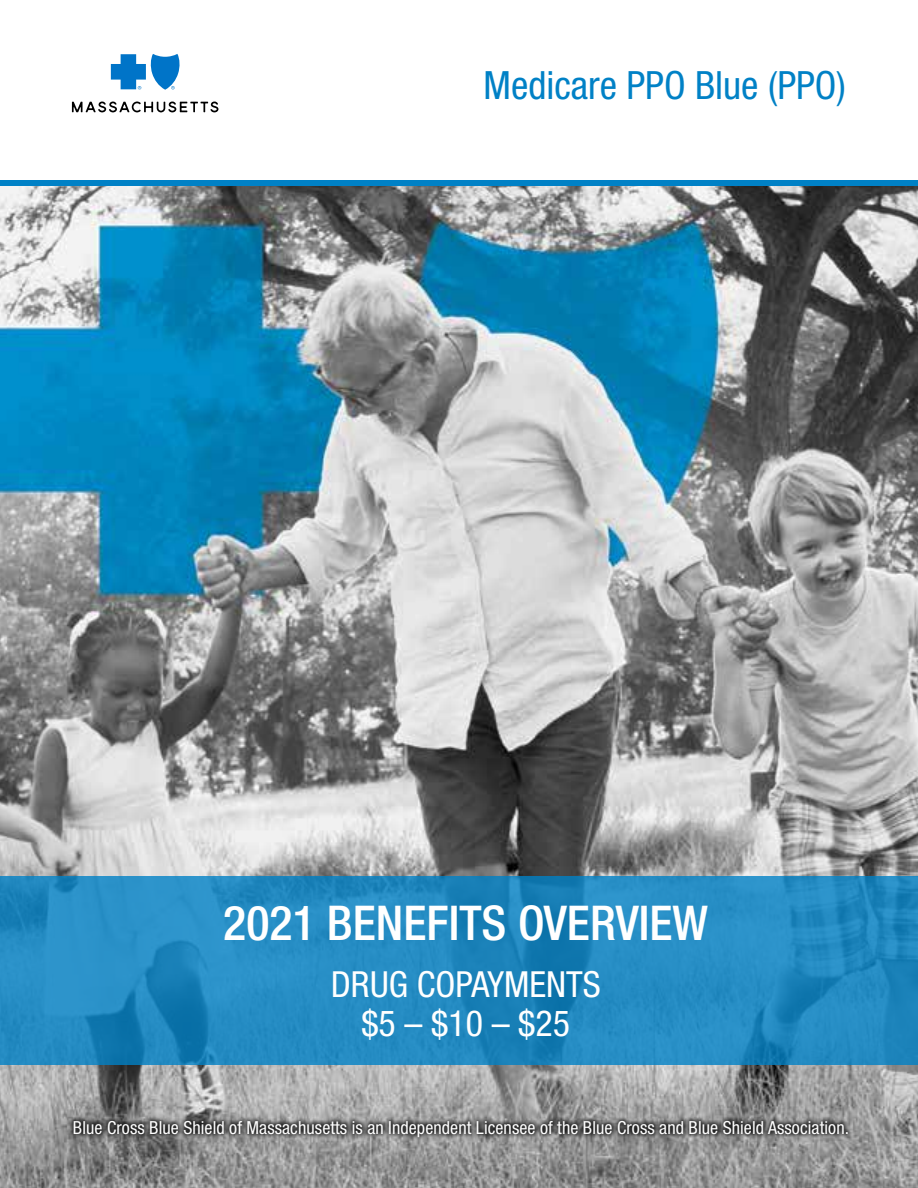
<style>
.page{position:relative;width:918px;height:1188px;background:#fff}
.page>*{position:absolute;margin:0;border:0;box-sizing:border-box;transform-origin:0 0}
.t1{font:500 condensed 48px "Helvetica Neue LT Std";color:#fff}
.t2{font:condensed 39px "Helvetica Neue LT Std";color:#0081c6}
.t3{font:condensed 36px/39px "Helvetica Neue LT Std";color:#fff;text-align:center}
.t4{font:condensed 18px "Helvetica Neue LT Std";letter-spacing:.005em;color:#fff}
</style>
<div class="page">
<img style="left:0;top:186px;width:918px;height:1002px">
<div style="left:0;top:180px;width:918px;height:6px;background:#0081c6"></div>
<div style="left:69px;top:1116px;width:784px;height:25px;background:#000;opacity:.75"></div>
<svg style="left:0;top:876px;width:918px;height:189px;background:#2289c0"></svg>
<svg style="left:111px;top:54px;width:69px;height:36px"></svg>
<svg style="left:72px;top:102px;width:146px;height:10px"></svg>
<h2 class="t2" style="left:484px;top:62px;width:364px">Medicare PPO Blue (PPO)</h2>
<h1 class="t1" style="left:223px;top:894px;width:486px">2021 BENEFITS OVERVIEW</h1>
<h3 class="t3" style="left:331px;top:964px;width:272px">DRUG COPAYMENTS $5 – $10 – $25</h3>
<p class="t4" style="left:73px;top:1117px;width:778px">Blue Cross Blue Shield of Massachusetts is an Independent Licensee of the Blue Cross and Blue Shield Association.</p>
</div>
